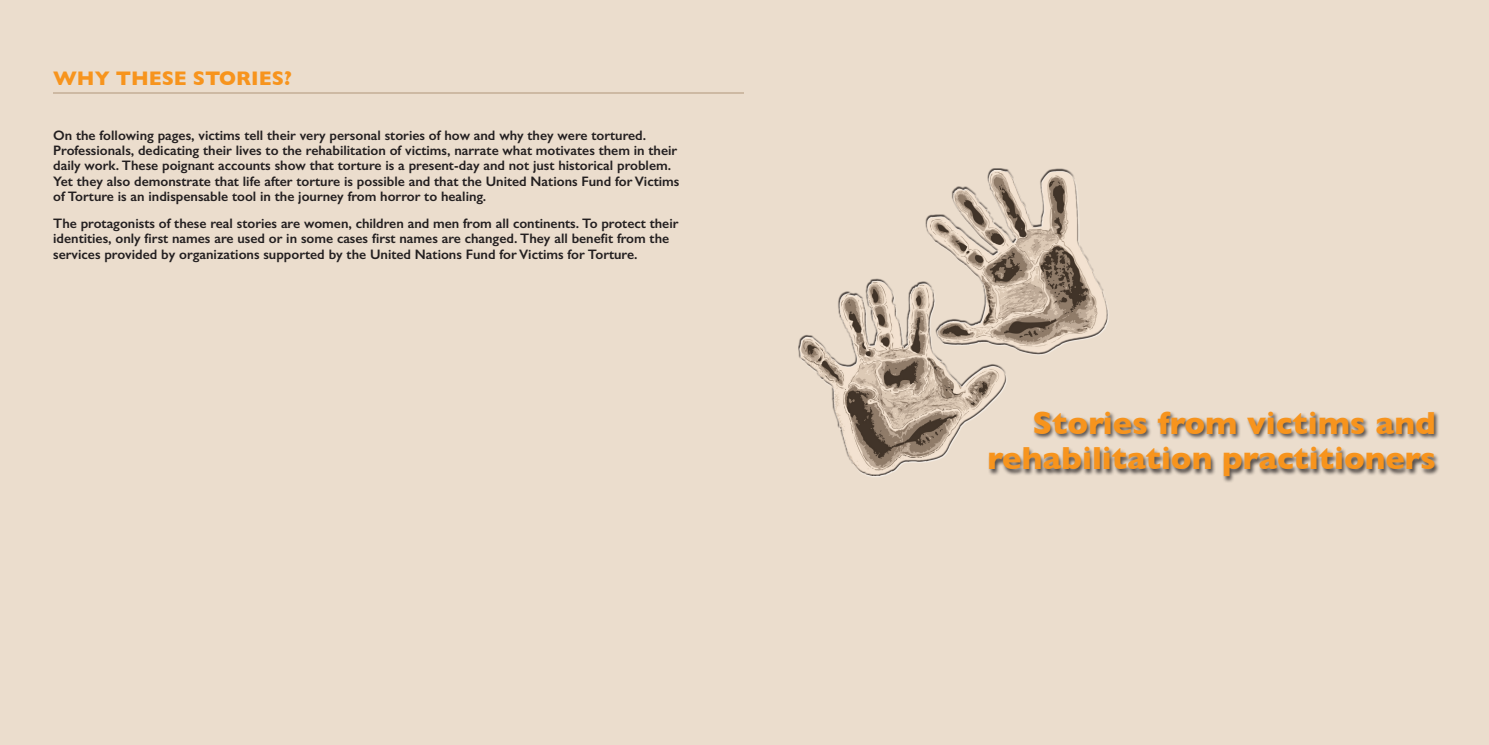
<style>
.page{position:relative;width:1489px;height:745px;background:#fff}
.page>*{position:absolute;margin:0;border:0;box-sizing:border-box;transform-origin:0 0}
.t1{font:700 32.5px/35.8px "Gill Sans";color:#f7941d;text-align:right}
.t2{font:700 20px "Gill Sans";color:#f7941d}
.t3{font:600 13.75px/15.1px "Gill Sans";color:#231f20}
</style>
<div class="page">
<div style="left:0;top:0;width:744px;height:744px;background:#ebddcd"></div>
<hr style="left:53px;top:92px;width:691px;height:2px;background:#cdb9a3">
<div style="left:744px;top:0;width:744px;height:744px;background:#ebddcd"></div>
<div style="left:798px;top:172px;width:311px;height:305px;background:#231f20;opacity:.75"></div>
<div style="left:987px;top:410px;width:452px;height:73px;background:#231f20;opacity:.75"></div>
<h2 class="t2" style="left:53px;top:62px;width:240px">WHY THESE STORIES?</h2>
<p class="t3" style="left:53px;top:128px;width:627px">On the following pages, victims tell their very personal stories of how and why they were tortured.<br>Professionals, dedicating their lives to the rehabilitation of victims, narrate what motivates them in their daily work. These poignant accounts show that torture is a present-day and not just historical problem.<br>Yet they also demonstrate that life after torture is possible and that the United Nations Fund for Victims of Torture is an indispensable tool in the journey from horror to healing.</p>
<p class="t3" style="left:53px;top:216px;width:626px">The protagonists of these real stories are women, children and men from all continents. To protect their identities, only first names are used or in some cases first names are changed. They all benefit from the services provided by organizations supported by the United Nations Fund for Victims for Torture.</p>
<h1 class="t1" style="left:987px;top:403px;width:449px">Stories from victims and rehabilitation practitioners</h1>
</div>
